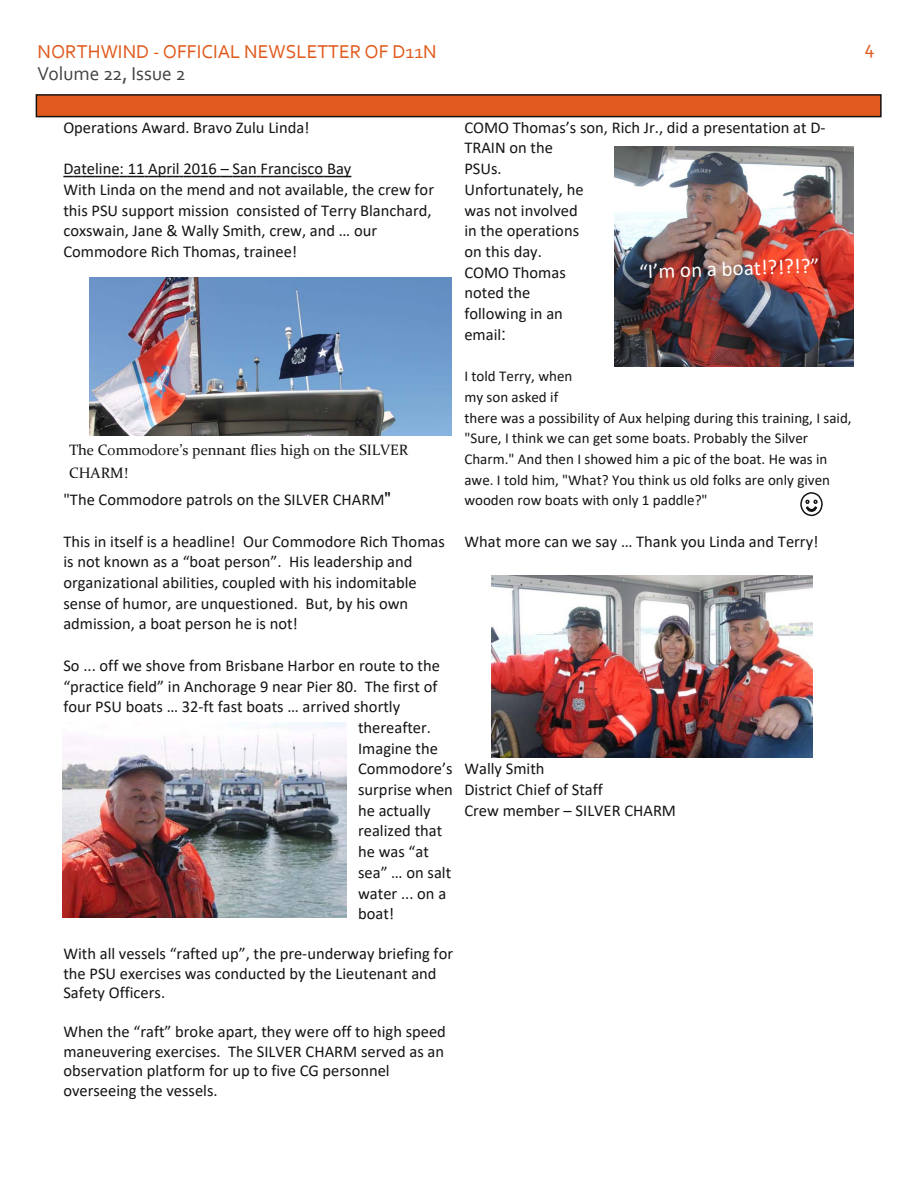
<style>
.page{position:relative;width:918px;height:1188px;background:#fff}
.page>*{position:absolute;margin:0;border:0;box-sizing:border-box;transform-origin:0 0}
.t1{font:21px "Calibri";color:#fff}
.t2{font:19.5px "Corbel";color:#df5a1c}
.t3{font:19.5px "Corbel";color:#424242}
.t4{font:16.5px/20.7px "Calibri";color:#161413}
.t5{font:15px/20.7px "Calibri";color:#161413}
.t6{font:15px/22.5px "Constantia";color:#161413}
.s1{font-family:"Arial";font-size:18px}
</style>
<div class="page">
<div style="left:36px;top:95px;width:845px;height:22px;background:#df5a1c"></div>
<div style="left:36px;top:94px;width:846px;height:23px;border:2px solid #161413"></div>
<svg style="left:63px;top:176px;width:288px;height:1px"></svg>
<img style="left:615px;top:147px;width:238px;height:219px">
<img style="left:89px;top:278px;width:362px;height:158px">
<img style="left:63px;top:723px;width:284px;height:194px">
<svg style="left:800px;top:493px;width:23px;height:24px"></svg>
<img style="left:492px;top:575px;width:320px;height:183px">
<p class="t2" style="left:38px;top:44px;width:401px">NORTHWIND ‐ OFFICIAL NEWSLETTER OF D11N</p>
<p class="t3" style="left:38px;top:66px;width:150px">Volume 22, Issue 2</p>
<p class="t2" style="left:865px;top:40px;width:12px">4</p>
<p class="t4" style="left:63px;top:118px;width:248px">Operations Award. Bravo Zulu Linda!</p>
<p class="t4" style="left:63px;top:160px;width:372px">Dateline: 11 April 2016 – San Francisco Bay<br>With Linda on the mend and not available, the crew for this PSU support mission consisted of Terry Blanchard, coxswain, Jane &amp; Wally Smith, crew, and … our Commodore Rich Thomas, trainee!</p>
<p class="t6" style="left:69px;top:440px;width:341px">The Commodore’s pennant flies high on the SILVER<br>CHARM!</p>
<p class="t4" style="left:63px;top:491px;width:329px">"The Commodore patrols on the SILVER CHARM<span class="s1">"</span></p>
<p class="t4" style="left:63px;top:532px;width:383px">This in itself is a headline! Our Commodore Rich Thomas is not known as a “boat person”. His leadership and organizational abilities, coupled with his indomitable sense of humor, are unquestioned. But, by his own admission, a boat person he is not!</p>
<p class="t4" style="left:63px;top:656px;width:378px">So ... off we shove from Brisbane Harbor en route to the</p>
<p class="t4" style="left:63px;top:677px;width:376px">“practice field” in Anchorage 9 near Pier 80. The first of</p>
<p class="t4" style="left:63px;top:698px;width:338px">four PSU boats … 32‐ft fast boats … arrived shortly</p>
<p class="t4" style="left:358px;top:719px;width:74px">thereafter.</p>
<p class="t4" style="left:358px;top:739px;width:81px">Imagine the</p>
<p class="t4" style="left:358px;top:760px;width:96px">Commodore’s</p>
<p class="t4" style="left:358px;top:781px;width:96px">surprise when</p>
<p class="t4" style="left:358px;top:801px;width:74px">he actually</p>
<p class="t4" style="left:358px;top:822px;width:86px">realized that</p>
<p class="t4" style="left:358px;top:843px;width:72px">he was “at</p>
<p class="t4" style="left:358px;top:863px;width:95px">sea” … on salt</p>
<p class="t4" style="left:358px;top:884px;width:90px">water ... on a</p>
<p class="t4" style="left:358px;top:905px;width:38px">boat!</p>
<p class="t4" style="left:63px;top:946px;width:391px;line-height:19.5px">With all vessels “rafted up”, the pre‐underway briefing for the PSU exercises was conducted by the Lieutenant and<br>Safety Officers.</p>
<p class="t4" style="left:63px;top:1024px;width:384px;line-height:19.5px">When the “raft” broke apart, they were off to high speed maneuvering exercises. The SILVER CHARM served as an observation platform for up to five CG personnel overseeing the vessels.</p>
<p class="t4" style="left:464px;top:118px;width:363px">COMO Thomas’s son, Rich Jr., did a presentation at D‐<br>TRAIN on the<br>PSUs.<br>Unfortunately, he<br>was not involved<br>in the operations<br>on this day.<br>COMO Thomas<br>noted the<br>following in an<br>email<span class="s1">:</span></p>
<p class="t5" style="left:464px;top:367px;width:389px">I told Terry, when<br>my son asked if<br>there was a possibility of Aux helping during this training, I said, "Sure, I think we can get some boats. Probably the Silver Charm." And then I showed him a pic of the boat. He was in awe. I told him, "What? You think us old folks are only given wooden row boats with only 1 paddle?"</p>
<p class="t4" style="left:464px;top:532px;width:356px">What more can we say … Thank you Linda and Terry!</p>
<p class="t1" style="left:639px;top:263px;width:182px;rotate:-2deg">“I’m on a boat!?!?!?”</p>
<p class="t4" style="left:464px;top:760px;width:213px">Wally Smith<br>District Chief of Staff<br>Crew member – SILVER CHARM</p>
</div>
